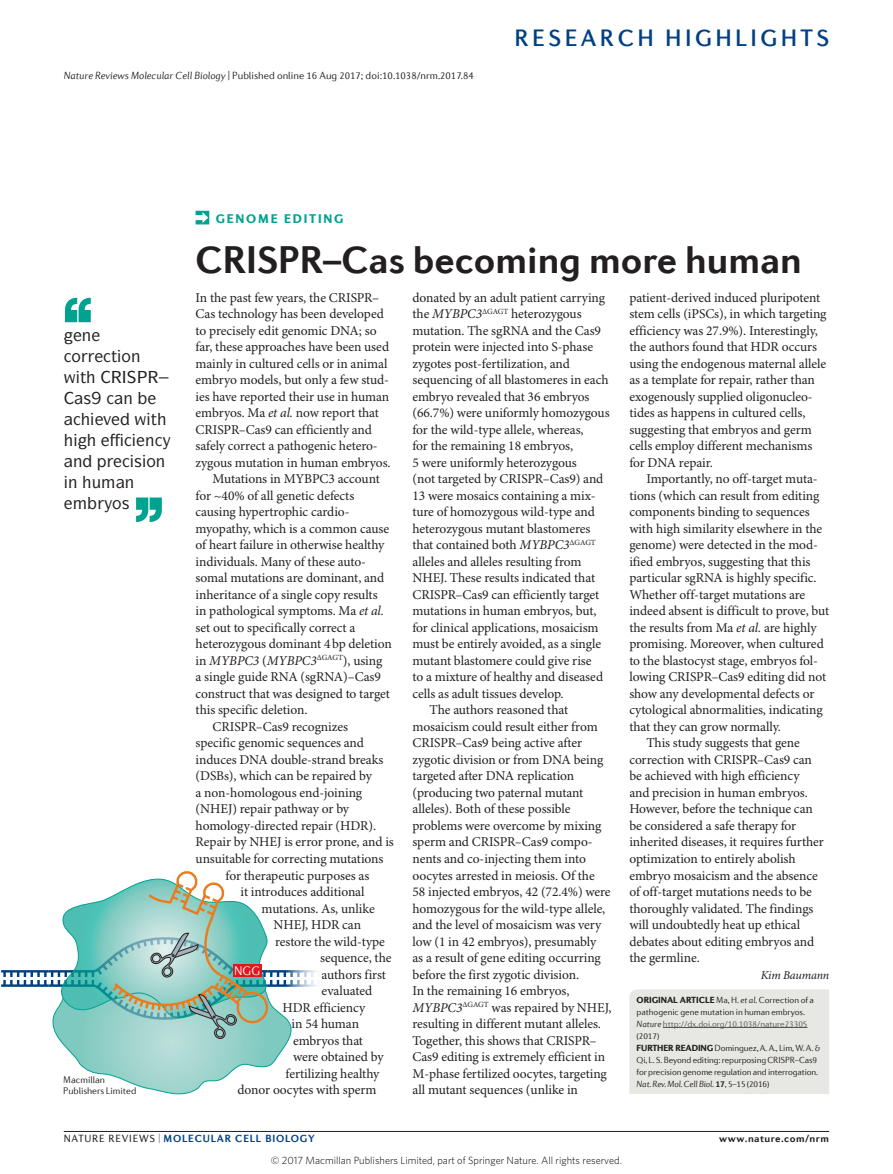
<style>
.page{position:relative;width:893px;height:1174px;background:#fff}
.page>*{position:absolute;margin:0;border:0;box-sizing:border-box;transform-origin:0 0}
.Title{font:700 39px "Diverda Sans Com";color:#231f20}
.t1{font:500 24px "Diverda Sans Com";letter-spacing:.14em;color:#014081}
.Pull_quote{font:500 16.5px/21px "ITC Symbol Std";color:#231f20}
.Body_text{font:13.5px/16.5px "Minion Pro";letter-spacing:-.005em;color:#231f20}
.Body_first{font:13.5px/16.5px "Minion Pro";letter-spacing:-.01em;color:#231f20}
.Strapline{font:900 12.75px "Diverda Sans Com";letter-spacing:.14em;color:#00a290}
.t2{font:300 12.6px "Diverda Sans Com";color:#fff}
.Author{font:italic 12px "Minion Pro";letter-spacing:-.02em;color:#231f20}
.t3{font:300 10.5px "Diverda Sans Com";color:#231f20}
.t4{font:300 10.5px "Whitney";color:#000}
.t5{font:700 10.5px "Diverda Sans Com";letter-spacing:.075em;color:#014081}
.t6{font:700 10.5px "Diverda Sans Com";letter-spacing:.045em;color:#231f20}
.Credit_line{font:300 9.75px/11.2px "Diverda Sans Com";letter-spacing:-.005em;color:#231f20}
.Info_box_text{font:300 9px/12px "Diverda Sans Com";letter-spacing:-.015em;color:#231f20}
.s1{font-style:italic}
.s2{font-weight:900}
.s3{color:#57585a}
.s4{font-weight:700}
.s5{font-weight:400;color:#231f20}
</style>
<div class="page">
<hr style="left:64px;top:1131px;width:765px;height:1px;background:#231f20">
<hr style="left:1px;top:970px;width:48px;height:2px;background:#014081">
<hr style="left:1px;top:984px;width:48px;height:2px;background:#014081">
<svg style="left:3px;top:871px;width:289px;height:223px"></svg>
<svg style="left:285px;top:963px;width:32px;height:34px"></svg>
<svg style="left:136px;top:497px;width:26px;height:25px"></svg>
<svg style="left:65px;top:298px;width:26px;height:24px"></svg>
<svg style="left:196px;top:211px;width:13px;height:13px"></svg>
<div style="left:629px;top:989px;width:200px;height:105px;background:#e7e7e3"></div>
<hr style="left:663px;top:1027px;width:144px;height:1px;background:#57585a">
<p class="t3" style="left:64px;top:69px;width:412px"><span class="s1">Nature Reviews Molecular Cell Biology</span> | Published online 16 Aug 2017; doi:10.1038/nrm.2017.84</p>
<h2 class="t1" style="left:514px;top:24px;width:316px">RESEARCH HIGHLIGHTS</h2>
<p class="Pull_quote" style="left:82px;top:324px;width:11px">■</p>
<p class="Pull_quote" style="left:80px;top:345px;width:62px;text-indent:-9px">□ ▼□■ ▼</p>
<p class="Pull_quote" style="left:103px;top:408px;width:55px;text-align:right">❖ ▼ ■</p>
<p class="Pull_quote" style="left:73px;top:450px;width:11px">■</p>
<p class="Pull_quote" style="left:134px;top:450px;width:33px">▲□■</p>
<p class="Pull_quote" style="left:125px;top:471px;width:11px">■</p>
<p class="Credit_line" style="left:63px;top:1073px;width:75px">Macmillan<br>Publishers Limited</p>
<p class="Strapline" style="left:216px;top:211px;width:129px">GENOME EDITING</p>
<p class="Title" style="left:196px;top:237px;width:608px">CRISPR–Cas becoming more human</p>
<p class="Body_first" style="left:196px;top:290px;width:197px">In the past few years, the CRISPR– Cas technology has been developed to precisely edit genomic DNA; so far, these approaches have been used mainly in cultured cells or in animal embryo models, but only a few stud&shy;ies have reported their use in human embryos. Ma <span class="s1">et al.</span> now report that CRISPR–Cas9 can efficiently and safely correct a pathogenic hetero&shy;zygous mutation in human embryos.</p>
<p class="Body_text" style="left:196px;top:471px;width:198px;text-indent:17px">Mutations in MYBPC3 account for ~40% of all genetic defects causing hypertrophic cardio&shy;myopathy, which is a common cause of heart failure in otherwise healthy individuals. Many of these auto&shy;somal mutations are dominant, and inheritance of a single copy results in pathological symptoms. Ma <span class="s1">et al. </span>set out to specifically correct a heterozygous dominant 4bp deletion in <span class="s1">MYBPC3</span> (<span class="s1">MYBPC3</span><sup>ΔGAGT</sup>), using<br>a single guide RNA (sgRNA)–Cas9 construct that was designed to target this specific deletion.</p>
<p class="Body_text" style="left:213px;top:719px;width:137px">CRISPR–Cas9 recognizes</p>
<p class="Body_text" style="left:196px;top:735px;width:170px">specific genomic sequences and</p>
<p class="Body_text" style="left:196px;top:752px;width:189px">induces DNA double-strand breaks</p>
<p class="Body_text" style="left:196px;top:768px;width:178px">(DSBs), which can be repaired by</p>
<p class="Body_text" style="left:196px;top:785px;width:168px">a non--homologous end-joining</p>
<p class="Body_text" style="left:196px;top:801px;width:155px">(NHEJ) repair pathway or by</p>
<p class="Body_text" style="left:196px;top:818px;width:182px">homology--directed repair (HDR).</p>
<p class="Body_text" style="left:196px;top:834px;width:200px">Repair by NHEJ is error prone, and is</p>
<p class="Body_text" style="left:196px;top:851px;width:189px">unsuitable for correcting mutations</p>
<p class="Body_text" style="left:226px;top:867px;width:145px">for therapeutic purposes as</p>
<p class="Body_text" style="left:241px;top:884px;width:125px">it introduces additional</p>
<p class="Body_text" style="left:262px;top:900px;width:115px">mutations. As, unlike</p>
<p class="Body_text" style="left:274px;top:917px;width:89px">NHEJ, HDR can</p>
<p class="Body_text" style="left:275px;top:933px;width:111px">restore the wild-type</p>
<p class="Body_text" style="left:320px;top:950px;width:73px">sequence, the</p>
<p class="Body_text" style="left:322px;top:966px;width:66px">authors first</p>
<p class="Body_text" style="left:322px;top:983px;width:52px">evaluated</p>
<p class="Body_text" style="left:283px;top:999px;width:84px">HDR efficiency</p>
<p class="Body_text" style="left:292px;top:1016px;width:69px">in 54 human</p>
<p class="Body_text" style="left:293px;top:1032px;width:71px">embryos that</p>
<p class="Body_text" style="left:293px;top:1049px;width:92px">were obtained by</p>
<p class="Body_text" style="left:286px;top:1065px;width:95px">fertilizing healthy</p>
<p class="Body_text" style="left:238px;top:1082px;width:141px">donor oocytes with sperm</p>
<p class="t2" style="left:234px;top:964px;width:27px">NGG</p>
<p class="Body_text" style="left:412px;top:290px;width:199px">donated by an adult patient carrying the <span class="s1">MYBPC3</span><sup>ΔGAGT</sup> heterozygous mutation. The sgRNA and the Cas9 protein were injected into S-phase zygotes post-fertilization, and sequencing of all blastomeres in each embryo revealed that 36 embryos (66.7%) were uniformly homozygous for the wild-type allele, whereas,<br>for the remaining 18 embryos,<br>5 were uniformly heterozygous<br>(not targeted by CRISPR–Cas9) and 13 were mosaics containing a mix&shy;ture of homozygous wild-type and heterozygous mutant blastomeres that contained both <span class="s1">MYBPC3</span><sup>ΔGAGT </sup>alleles and alleles resulting from NHEJ. These results indicated that CRISPR–Cas9 can efficiently target mutations in human embryos, but, for clinical applications, mosaicism must be entirely avoided, as a single mutant blastomere could give rise<br>to a mixture of healthy and diseased cells as adult tissues develop.</p>
<p class="Body_text" style="left:412px;top:702px;width:201px;text-indent:17px">The authors reasoned that mosaicism could result either from CRISPR–Cas9 being active after zygotic division or from DNA being targeted after DNA replication (producing two paternal mutant alleles). Both of these possible problems were overcome by mixing sperm and CRISPR–Cas9 compo&shy;nents and co-injecting them into oocytes arrested in meiosis. Of the<br>58 injected embryos, 42 (72.4%) were homozygous for the wild-type allele, and the level of mosaicism was very low (1 in 42 embryos), presumably<br>as a result of gene editing occurring before the first zygotic division.<br>In the remaining 16 embryos, <span class="s1">MYBPC3</span><sup>ΔGAGT</sup> was repaired by NHEJ, resulting in different mutant alleles.<br>Together, this shows that CRISPR– Cas9 editing is extremely efficient in M-phase fertilized oocytes, targeting all mutant sequences (unlike in</p>
<p class="Body_text" style="left:629px;top:290px;width:199px">patient-derived induced pluripotent stem cells (iPSCs), in which targeting efficiency was 27.9%). Interestingly, the authors found that HDR occurs using the endogenous maternal allele as a template for repair, rather than exogenously supplied oligonucleo&shy;tides as happens in cultured cells, suggesting that embryos and germ cells employ different mechanisms for DNA repair.</p>
<p class="Body_text" style="left:629px;top:471px;width:201px;text-indent:17px">Importantly, no off-target muta&shy;tions (which can result from editing components binding to sequences with high similarity elsewhere in the genome) were detected in the mod&shy;ified embryos, suggesting that this particular sgRNA is highly specific.<br>Whether off-target mutations are indeed absent is difficult to prove, but the results from Ma <span class="s1">et al.</span> are highly promising. Moreover, when cultured to the blastocyst stage, embryos fol&shy;lowing CRISPR–Cas9 editing did not show any developmental defects or cytological abnormalities, indicating that they can grow normally.</p>
<p class="Body_text" style="left:629px;top:735px;width:196px;text-indent:17px">This study suggests that gene correction with CRISPR–Cas9 can be achieved with high efficiency<br>and precision in human embryos.<br>However, before the technique can be considered a safe therapy for inherited diseases, it requires further optimization to entirely abolish embryo mosaicism and the absence of off-target mutations needs to be thoroughly validated. The findings will undoubtedly heat up ethical debates about editing embryos and the germline.</p>
<p class="Author" style="left:761px;top:967px;width:70px">Kim Baumann</p>
<p class="Info_box_text" style="left:637px;top:993px;width:179px"><span class="s2">ORIGINAL ARTICLE</span> Ma, H. <span class="s1">et al.</span> Correction of a pathogenic gene mutation in human embryos.<br><span class="s1">Nature</span> <span class="s3">http://dx.doi.org/10.1038/nature23305 </span>(2017)</p>
<p class="Info_box_text" style="left:637px;top:1041px;width:185px"><span class="s2">FURTHER READING</span> Dominguez, A. A., Lim, W. A. &amp; Qi, L. S. Beyond editing: repurposing CRISPR–Cas9 for precision genome regulation and interrogation.<br><span class="s1">Nat. Rev. Mol. Cell Biol</span>. <span class="s4">17</span>, 5–15 (2016)</p>
<p class="t5" style="left:64px;top:1132px;width:252px"><span class="s5">NATURE REVIEWS |</span> MOLECULAR CELL BIOLOGY</p>
<p class="t6" style="left:719px;top:1132px;width:111px">www.nature.com/nrm</p>
<p class="t4" style="left:271px;top:1153px;width:352px">© 2017 Macmillan Publishers Limited, part of Springer Nature. All rights reserved.</p>
</div>
